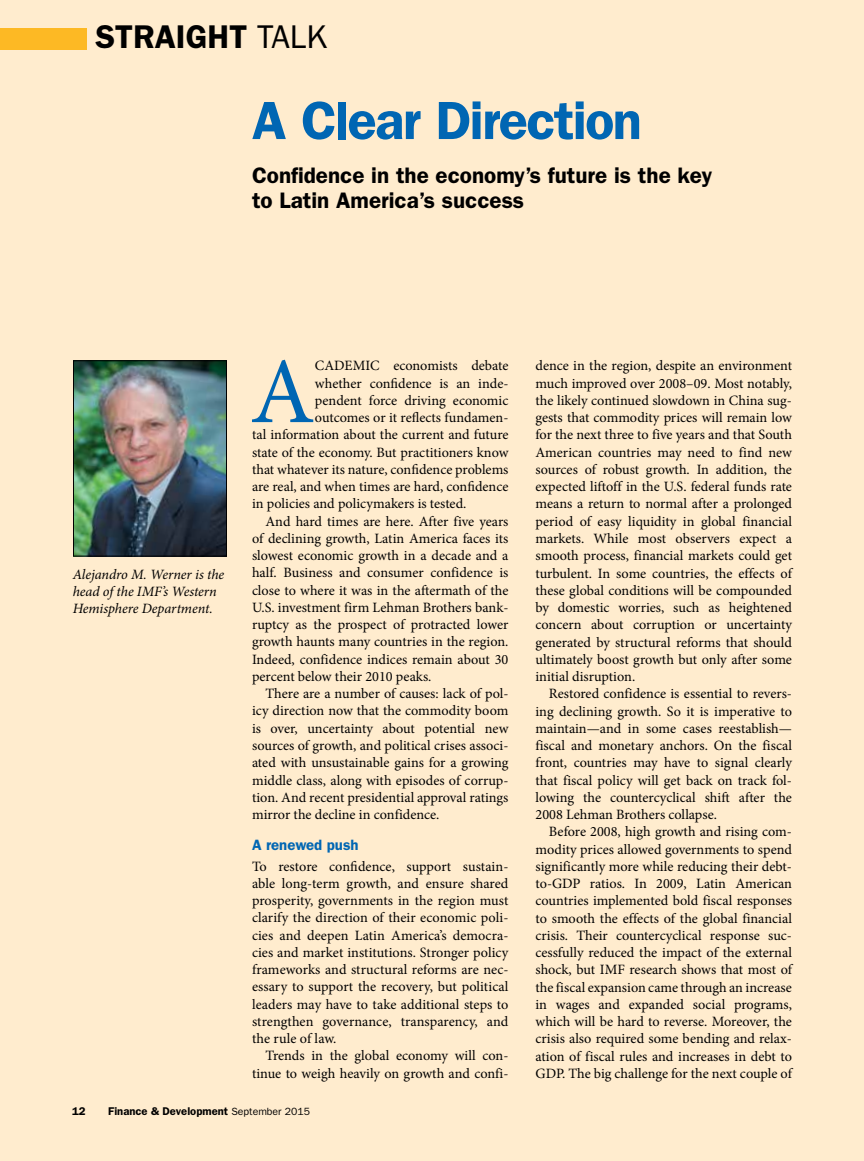
<style>
.page{position:relative;width:864px;height:1161px;background:#ffecce}
.page>*{position:absolute;margin:0;border:0;box-sizing:border-box;transform-origin:0 0}
.t1{font:93.9px "Minion Pro";color:#0066b3}
.t2{font:600 54px "ITC Franklin Gothic Std";letter-spacing:-.03em;color:#0066b3}
.t3{font:600 33px "ITC Franklin Gothic Std";color:#000}
.t4{font:600 22.5px/25.5px "ITC Franklin Gothic Std";color:#000}
.t5{font:600 15px "ITC Franklin Gothic Std";color:#0066b3}
.t6{font:14.25px/17.2px "Minion Pro";color:#000;text-align:justify}
.t7{font:italic 14.25px/17.2px "Minion Pro";letter-spacing:-.005em;color:#000}
.t8{font:600 11.25px "ITC Franklin Gothic Std";color:#000}
.s1{font-weight:400}
.s2{font-weight:400;font-size:10.5px}
</style>
<div class="page">
<img style="left:75px;top:362px;width:150px;height:192px">
<div style="left:73px;top:360px;width:154px;height:196px;border:1px solid #000"></div>
<div style="left:0;top:28px;width:86px;height:22px;background:#fdb924"></div>
<h3 class="t3" style="left:95px;top:17px;width:233px">STRAIGHT <span class="s1">TALK</span></h3>
<h2 class="t2" style="left:252px;top:89px;width:391px">A Clear Direction</h2>
<h3 class="t4" style="left:252px;top:162px;width:462px">Confidence in the economy’s future is the key to Latin America’s success</h3>
<p class="t7" style="left:73px;top:566px;width:153px">Alejandro M. Werner is the head of the IMF’s Western<br>Hemisphere Department.</p>
<h1 class="t1" style="left:250px;top:329px;width:66px">A</h1>
<p class="t6" style="left:315px;top:357px;width:195px">CADEMIC economists debate</p>
<p class="t6" style="left:315px;top:375px;width:195px">whether confidence is an inde-</p>
<p class="t6" style="left:315px;top:392px;width:195px">pendent force driving economic</p>
<p class="t6" style="left:315px;top:409px;width:195px">outcomes or it reflects fundamen-</p>
<p class="t6" style="left:252px;top:426px;width:258px">tal information about the current and future</p>
<p class="t6" style="left:252px;top:444px;width:258px">state of the economy. But practitioners know</p>
<p class="t6" style="left:252px;top:461px;width:258px">that whatever its nature, confidence problems</p>
<p class="t6" style="left:252px;top:478px;width:258px">are real, and when times are hard, confidence</p>
<p class="t6" style="left:252px;top:495px;width:216px">in policies and policymakers is tested.</p>
<p class="t6" style="left:266px;top:513px;width:245px">And hard times are here. After five years</p>
<p class="t6" style="left:252px;top:530px;width:258px">of declining growth, Latin America faces its</p>
<p class="t6" style="left:252px;top:547px;width:258px">slowest economic growth in a decade and a</p>
<p class="t6" style="left:252px;top:564px;width:258px">half. Business and consumer confidence is</p>
<p class="t6" style="left:252px;top:582px;width:258px">close to where it was in the aftermath of the</p>
<p class="t6" style="left:252px;top:599px;width:258px">U.S. investment firm Lehman Brothers bank-</p>
<p class="t6" style="left:252px;top:616px;width:258px">ruptcy as the prospect of protracted lower</p>
<p class="t6" style="left:252px;top:633px;width:258px">growth haunts many countries in the region.</p>
<p class="t6" style="left:252px;top:651px;width:258px">Indeed, confidence indices remain about 30</p>
<p class="t6" style="left:252px;top:668px;width:181px">percent below their 2010 peaks.</p>
<p class="t6" style="left:266px;top:685px;width:245px">There are a number of causes: lack of pol-</p>
<p class="t6" style="left:252px;top:702px;width:258px">icy direction now that the commodity boom</p>
<p class="t6" style="left:252px;top:720px;width:258px">is over, uncertainty about potential new</p>
<p class="t6" style="left:252px;top:737px;width:258px">sources of growth, and political crises associ-</p>
<p class="t6" style="left:252px;top:754px;width:258px">ated with unsustainable gains for a growing</p>
<p class="t6" style="left:252px;top:771px;width:258px">middle class, along with episodes of corrup-</p>
<p class="t6" style="left:252px;top:789px;width:258px">tion. And recent presidential approval ratings</p>
<p class="t6" style="left:252px;top:806px;width:189px">mirror the decline in confidence.</p>
<p class="t5" style="left:252px;top:836px;width:108px">A renewed push</p>
<p class="t6" style="left:252px;top:858px;width:258px">To restore confidence, support sustain&shy;able long-term growth, and ensure shared prosperity, governments in the region must clarify the direction of their economic poli&shy;cies and deepen Latin America’s democra&shy;cies and market institutions. Stronger policy frameworks and structural reforms are nec&shy;essary to support the recovery, but political leaders may have to take additional steps to strengthen governance, transparency, and the rule of law.</p>
<p class="t6" style="left:252px;top:1047px;width:258px;text-align:right">Trends in the global economy will con&shy;tinue to weigh heavily on growth and confi-</p>
<p class="t6" style="left:536px;top:357px;width:258px">dence in the region, despite an environment much improved over 2008–09. Most notably, the likely continued slowdown in China sug&shy;gests that commodity prices will remain low for the next three to five years and that South American countries may need to find new sources of robust growth. In addition, the expected liftoff in the U.S. federal funds rate means a return to normal after a prolonged period of easy liquidity in global financial markets. While most observers expect a smooth process, financial markets could get turbulent. In some countries, the effects of these global conditions will be compounded by domestic worries, such as heightened concern about corruption or uncertainty generated by structural reforms that should ultimately boost growth but only after some initial disruption.</p>
<p class="t6" style="left:536px;top:685px;width:258px;text-indent:13px">Restored confidence is essential to revers&shy;ing declining growth. So it is imperative to maintain—and in some cases reestablish— fiscal and monetary anchors. On the fiscal front, countries may have to signal clearly that fiscal policy will get back on track fol&shy;lowing the countercyclical shift after the 2008 Lehman Brothers collapse.</p>
<p class="t6" style="left:536px;top:823px;width:258px;text-indent:13px">Before 2008, high growth and rising com&shy;modity prices allowed governments to spend significantly more while reducing their debt&shy;to-GDP ratios. In 2009, Latin American countries implemented bold fiscal responses to smooth the effects of the global financial crisis. Their countercyclical response suc&shy;cessfully reduced the impact of the external shock, but IMF research shows that most of the fiscal expansion came through an increase in wages and expanded social programs, which will be hard to reverse. Moreover, the crisis also required some bending and relax&shy;ation of fiscal rules and increases in debt to GDP. The big challenge for the next couple of</p>
<p class="t8" style="left:72px;top:1104px;width:15px">12</p>
<p class="t8" style="left:108px;top:1104px;width:204px">Finance &amp; Development <span class="s2">September 2015</span></p>
</div>
